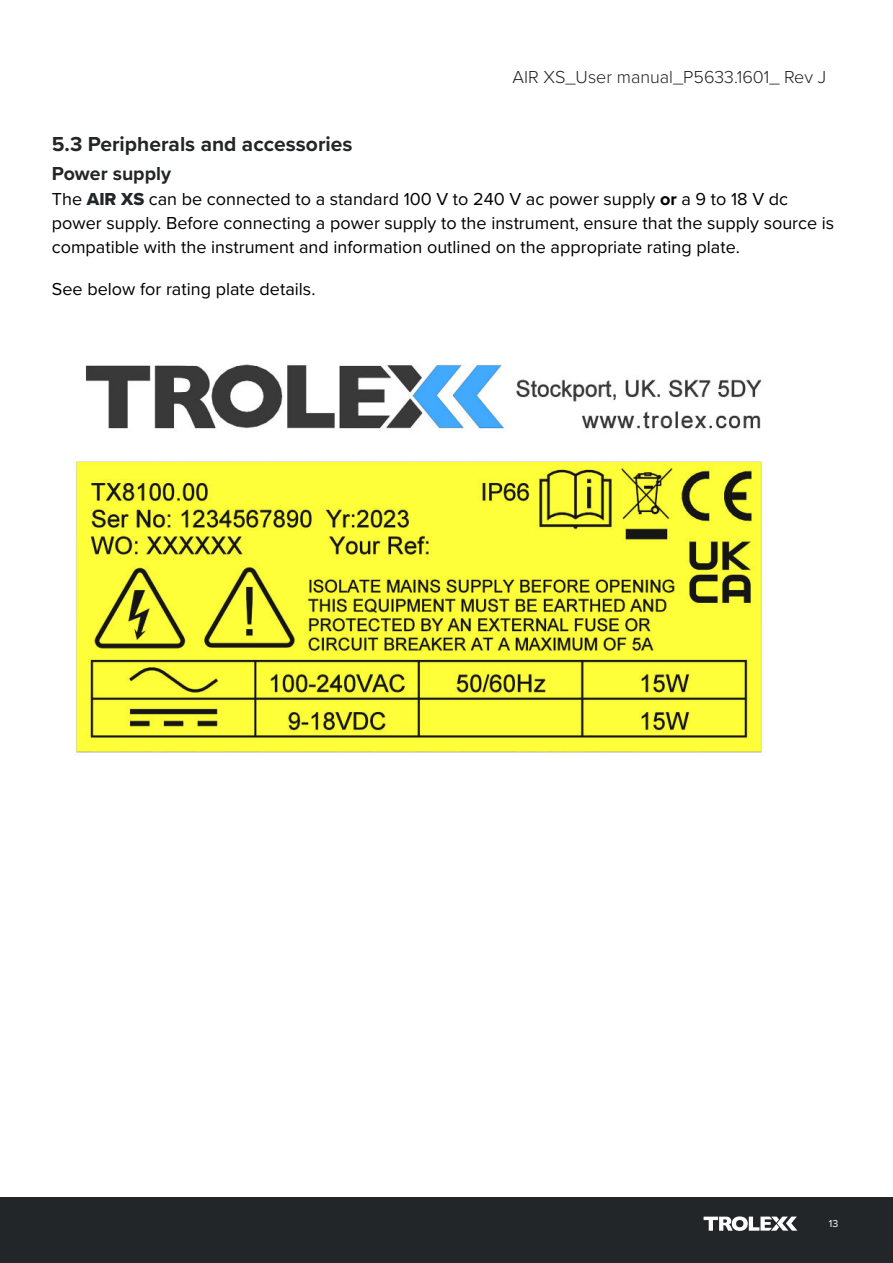
<style>
.page{position:relative;width:893px;height:1263px;background:#fff}
.page>*{position:absolute;margin:0;border:0;box-sizing:border-box;transform-origin:0 0}
.t1{font:700 21px "Proxima Nova";color:#222629}
.t2{font:700 19.5px "Proxima Nova";color:#222629}
.t3{font:18px/24px "Proxima Nova";color:#000}
.t4{font:300 18px "Proxima Nova";color:#231f20}
.t5{font:10.5px "Proxima Nova";color:#fff}
.s1{font-family:"Proxima Nova Extrabld";color:#222629}
.s2{font-weight:700}
</style>
<div class="page">
<div style="left:0;top:1197px;width:893px;height:66px;background:#222629"></div>
<svg style="left:704px;top:1216px;width:93px;height:15px"></svg>
<img style="left:74px;top:363px;width:691px;height:393px">
<p class="t1" style="left:52px;top:133px;width:302px">5.3 Peripherals and accessories</p>
<p class="t2" style="left:52px;top:164px;width:121px">Power supply</p>
<p class="t4" style="left:512px;top:68px;width:315px">AIR XS_User manual_P5633.1601_ Rev J</p>
<p class="t3" style="left:52px;top:187px;width:784px">The <span class="s1">AIR XS</span> can be connected to a standard 100 V to 240 V ac power supply <span class="s2">or</span> a 9 to 18 V dc power supply. Before connecting a power supply to the instrument, ensure that the supply source is compatible with the instrument and information outlined on the appropriate rating plate.</p>
<p class="t3" style="left:52px;top:277px;width:265px">See below for rating plate details.</p>
<p class="t5" style="left:829px;top:1219px;width:11px">13</p>
</div>
